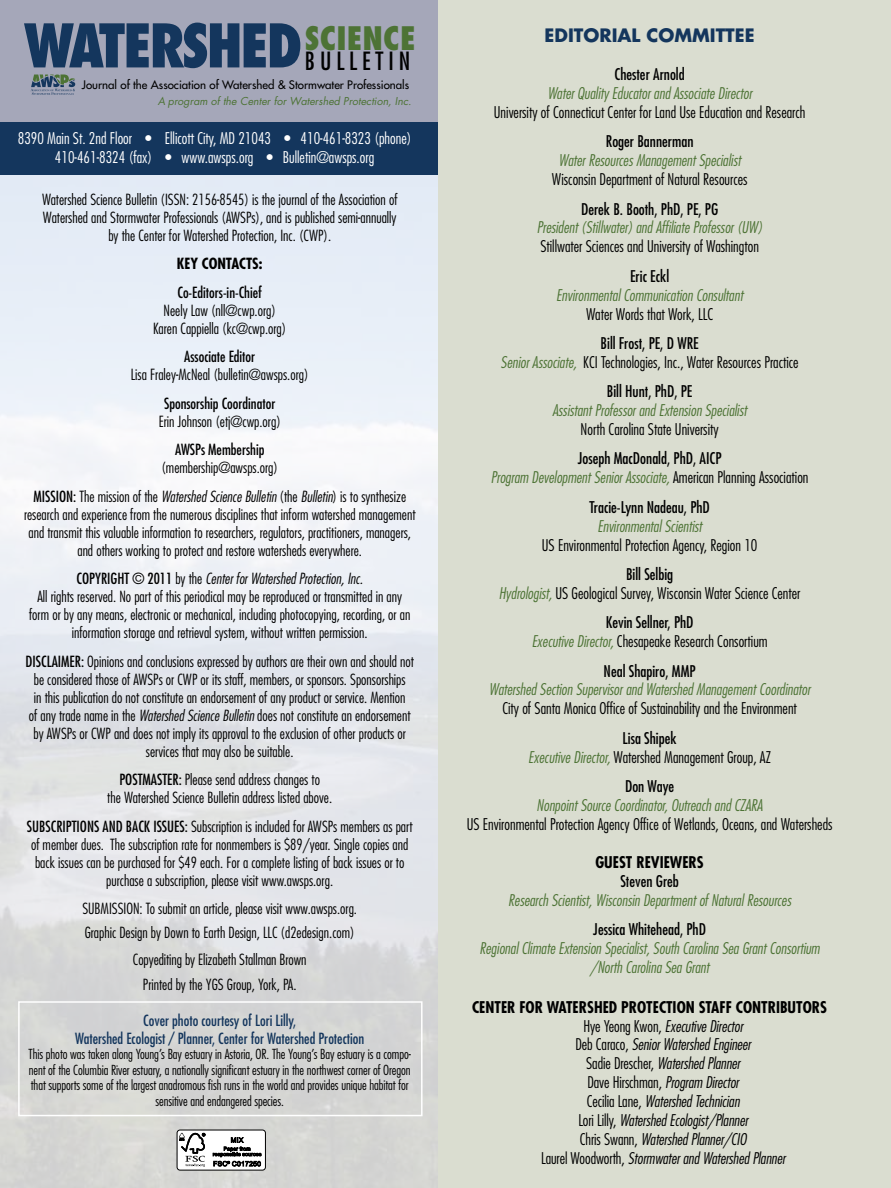
<style>
.page{position:relative;width:891px;height:1188px;background:#daddd0}
.page>*{position:absolute;margin:0;border:0;box-sizing:border-box;transform-origin:0 0}
.t1{font:800 condensed 58.5px "Futura";letter-spacing:-.05em;color:#14365d}
.t2{font:condensed 24.45px "Futura";color:#000}
.t3{font:700 18px "Futura";color:#14365d}
.t4{font:300 condensed 15.75px/18.9px "Futura";color:#000;text-align:center}
.t5{font:italic 300 condensed 15.75px/18.9px "Futura";color:#4d7335;text-align:center}
.t6{font:italic 300 condensed 15.75px "Futura";letter-spacing:-.005em;color:#000}
.t7{font:condensed 15.75px "Futura";color:#000}
.t8{font:300 condensed 15.75px/18.9px "Futura";color:#fff;text-align:center}
.t9{font:700 condensed 15.75px "Futura";color:#000}
.t10{font:300 condensed 15px/18px "Futura";color:#000;text-align:center}
.t11{font:condensed 15px/18px "Futura";color:#14365d;text-align:center}
.t12{font:condensed 15px "Futura";color:#000}
.t13{font:700 condensed 15px "Futura";color:#000}
.t14{font:300 condensed 13.5px/15.5px "Futura";letter-spacing:-.005em;color:#000;text-align:center}
.t15{font:11.55px "Futura";color:#000}
.t16{font:italic 10.65px "Futura";color:#4d7335}
.s1{font-weight:400}
.s2{font-style:italic}
.s3{font-style:italic;color:#4d7335}
.s4{font-weight:400;font-style:normal;color:#000}
.s5{font-style:normal;color:#000}
.s6{font-style:normal}
</style>
<div class="page">
<img style="left:0;top:175px;width:437px;height:1013px">
<div style="left:0;top:119px;width:438px;height:56px;background:#14365d"></div>
<div style="left:0;top:0;width:437px;height:122px;background:#a5a7b9"></div>
<svg style="left:31px;top:74px;width:44px;height:21px"></svg>
<div style="left:18px;top:1001px;width:405px;height:115px;border:2px solid #fff"></div>
<div style="left:177px;top:1130px;width:88px;height:40px;background:#fff;border-radius:3px"></div>
<div style="left:177px;top:1130px;width:89px;height:40px;border:1px solid #000;border-radius:3px"></div>
<svg style="left:179px;top:1133px;width:26px;height:34px"></svg>
<svg style="left:213px;top:1137px;width:48px;height:29px"></svg>
<h1 class="t1" style="left:24px;top:8px;width:393px">WATERSHED<sup>SCIENCE</sup></h1>
<h2 class="t2" style="left:305px;top:46px;width:107px">Bul l etin</h2>
<p class="t15" style="left:82px;top:78px;width:329px">Journal of the Association of Watershed &amp; Stormwater Professionals</p>
<p class="t16" style="left:158px;top:93px;width:255px">A program of the Center for Watershed Protection, Inc.</p>
<p class="t8" style="left:18px;top:129px;width:395px">8390 Main St. 2nd Floor • Ellicott City, MD 21043 • 410-461-8323 (phone)<br>410-461-8324 (fax) • www.awsps.org • Bulletin@awsps.org</p>
<p class="t10" style="left:42px;top:190px;width:357px">Watershed Science Bulletin (ISSN: 2156-8545) is the journal of the Association of<br>Watershed and Stormwater Professionals (AWSPs), and is published semi-annually by the Center for Watershed Protection, Inc. (CWP).</p>
<p class="t13" style="left:177px;top:254px;width:87px">KEY CONTACTS:</p>
<p class="t12" style="left:178px;top:283px;width:86px">Co-Editors-in-Chief</p>
<p class="t10" style="left:153px;top:301px;width:135px">Neely Law (nll@cwp.org)<br>Karen Cappiella (kc@cwp.org)</p>
<p class="t12" style="left:184px;top:347px;width:73px">Associate Editor</p>
<p class="t10" style="left:131px;top:366px;width:179px">Lisa Fraley-McNeal (bulletin@awsps.org)</p>
<p class="t12" style="left:164px;top:394px;width:113px">Sponsorship Coordinator</p>
<p class="t10" style="left:159px;top:412px;width:124px">Erin Johnson (etj@cwp.org)</p>
<p class="t12" style="left:175px;top:440px;width:91px">AWSPs Membership</p>
<p class="t10" style="left:33px;top:453px;width:374px;line-height:28.5px">(membership@awsps.org)<br><span class="s1">MISSION:</span> The mission of the <span class="s2">Watershed Science Bulletin</span> (the <span class="s2">Bulletin</span>) is to synthesize</p>
<p class="t10" style="left:24px;top:505px;width:393px">research and experience from the numerous disciplines that inform watershed management and transmit this valuable information to researchers, regulators, practitioners, managers, and others working to protect and restore watersheds everywhere.</p>
<p class="t10" style="left:29px;top:570px;width:383px"><span class="s1">COPYRIGHT © 2011</span> by the <span class="s2">Center for Watershed Protection, Inc.<br></span>All rights reserved. No part of this periodical may be reproduced or transmitted in any form or by any means, electronic or mechanical, including photocopying, recording, or an information storage and retrieval system, without written permission.</p>
<p class="t10" style="left:26px;top:652px;width:390px"><span class="s1">DISCLAIMER:</span> Opinions and conclusions expressed by authors are their own and should not be considered those of AWSPs or CWP or its staff, members, or sponsors. Sponsorships<br>in this publication do not constitute an endorsement of any product or service. Mention<br>of any trade name in the <span class="s2">Watershed Science Bulletin</span> does not constitute an endorsement by AWSPs or CWP and does not imply its approval to the exclusion of other products or services that may also be suitable.</p>
<p class="t10" style="left:107px;top:771px;width:226px"><span class="s1">POSTMASTER:</span> Please send address changes to<br>the Watershed Science Bulletin address listed above.</p>
<p class="t10" style="left:27px;top:817px;width:387px"><span class="s1">SUBSCRIPTI ONS AND BACK ISSUES:</span> Subscription is included for AWSPs members as part of member dues. The subscription rate for nonmembers is $89/year. Single copies and back issues can be purchased for $49 each. For a complete listing of back issues or to purchase a subscription, please visit www.awsps.org.</p>
<p class="t10" style="left:82px;top:897px;width:276px;line-height:24px;text-align:left">SUBMISSION: To submit an article, please visit www.awsps.org.<br>Graphic Design by Down to Earth Design, LLC (d2edesign.com)</p>
<p class="t10" style="left:133px;top:947px;width:175px;line-height:24.3px">Copyediting by Elizabeth Stallman Brown<br>Printed by the YGS Group, York, PA.</p>
<p class="t11" style="left:75px;top:1011px;width:291px">Cover photo courtesy of Lori Lilly,<br>Watershed Ecologist / Planner, Center for Watershed Protection</p>
<p class="t14" style="left:29px;top:1046px;width:384px">This photo was taken along Young’s Bay estuary in Astoria, OR. The Young’s Bay estuary is a compo&shy;nent of the Columbia River estuary, a nationally significant estuary in the northwest corner of Oregon that supports some of the largest anadromous fish runs in the world and provides unique habitat for sensitive and endangered species.</p>
<p class="t3" style="left:545px;top:23px;width:212px">EDITORIAL COMMITTEE</p>
<p class="t7" style="left:615px;top:64px;width:72px">Chester Arnold</p>
<p class="t5" style="left:547px;top:83px;width:206px">Water Quality Educator and Associate Director</p>
<p class="t4" style="left:494px;top:102px;width:313px">University of Connecticut Center for Land Use Education and Research</p>
<p class="t7" style="left:606px;top:132px;width:89px">Roger Bannerman</p>
<p class="t5" style="left:559px;top:151px;width:184px">Water Resources Management Specialist</p>
<p class="t4" style="left:552px;top:170px;width:197px">Wisconsin Department of Natural Resources</p>
<p class="t7" style="left:581px;top:199px;width:139px">Derek B. Booth, PhD, PE, PG</p>
<p class="t5" style="left:537px;top:218px;width:227px">President (Stillwater) and Affiliate Professor (UW)</p>
<p class="t4" style="left:540px;top:237px;width:220px">Stillwater Sciences and University of Washington</p>
<p class="t7" style="left:630px;top:266px;width:41px">Eric Eckl</p>
<p class="t5" style="left:556px;top:285px;width:188px">Environmental Communication Consultant</p>
<p class="t4" style="left:586px;top:304px;width:129px">Water Words that Work, LLC</p>
<p class="t4" style="left:501px;top:333px;width:299px"><span class="s1">Bill Frost, PE, D WRE<br></span><span class="s3">Senior Associate,</span> KCI Technologies, Inc., Water Resources Practice</p>
<p class="t7" style="left:607px;top:382px;width:86px">Bill Hunt, PhD, PE</p>
<p class="t5" style="left:553px;top:401px;width:196px">Assistant Professor and Extension Specialist</p>
<p class="t4" style="left:581px;top:420px;width:140px">North Carolina State University</p>
<p class="t5" style="left:491px;top:449px;width:319px"><span class="s4">Joseph MacDonald, PhD, AICP<br></span>Program Development Senior Associate, <span class="s5">American Planning Association</span></p>
<p class="t7" style="left:589px;top:497px;width:122px">Tracie-Lynn Nadeau, PhD</p>
<p class="t5" style="left:597px;top:516px;width:106px">Environmental Scientist</p>
<p class="t4" style="left:542px;top:535px;width:217px">US Environmental Protection Agency, Region 10</p>
<p class="t4" style="left:499px;top:564px;width:303px"><span class="s1">Bill Selbig<br></span><span class="s3">Hydrologist,</span> US Geological Survey, Wisconsin Water Science Center</p>
<p class="t4" style="left:532px;top:613px;width:238px"><span class="s1">Kevin Sellner, PhD<br></span><span class="s3">Executive Director,</span> Chesapeake Research Consortium</p>
<p class="t7" style="left:604px;top:661px;width:94px">Neal Shapiro, MMP</p>
<p class="t5" style="left:489px;top:680px;width:323px">Watershed Section Supervisor and Watershed Management Coordinator</p>
<p class="t4" style="left:502px;top:699px;width:296px">City of Santa Monica Office of Sustainability and the Environment</p>
<p class="t4" style="left:528px;top:728px;width:244px"><span class="s1">Lisa Shipek<br></span><span class="s3">Executive Director,</span> Watershed Management Group, AZ</p>
<p class="t7" style="left:625px;top:776px;width:51px">Don Waye</p>
<p class="t5" style="left:537px;top:795px;width:228px">Nonpoint Source Coordinator, Outreach and CZARA</p>
<p class="t4" style="left:467px;top:814px;width:367px">US Environmental Protection Agency Office of Wetlands, Oceans, and Watersheds</p>
<p class="t9" style="left:595px;top:852px;width:110px">GUEST REVIEWERS</p>
<p class="t7" style="left:620px;top:871px;width:60px">Steven Greb</p>
<p class="t5" style="left:508px;top:890px;width:284px">Research Scientist, Wisconsin Department of Natural Resources</p>
<p class="t7" style="left:593px;top:919px;width:114px">Jessica Whitehead, PhD</p>
<p class="t5" style="left:480px;top:938px;width:342px">Regional Climate Extension Specialist, South Carolina Sea Grant Consortium /North Carolina Sea Grant</p>
<p class="t9" style="left:472px;top:997px;width:356px">CENTER FOR WATERSHED PROTECTION STAFF CONTRIBUTORS</p>
<p class="t6" style="left:583px;top:1016px;width:161px"><span class="s6">Hye Yeong Kwon,</span> Executive Director</p>
<p class="t6" style="left:576px;top:1035px;width:177px"><span class="s6">Deb Caraco,</span> Senior Watershed Engineer</p>
<p class="t6" style="left:586px;top:1054px;width:155px"><span class="s6">Sadie Drescher,</span> Watershed Planner</p>
<p class="t6" style="left:588px;top:1073px;width:153px"><span class="s6">Dave Hirschman,</span> Program Director</p>
<p class="t6" style="left:587px;top:1091px;width:154px"><span class="s6">Cecilia Lane,</span> Watershed Technician</p>
<p class="t6" style="left:578px;top:1110px;width:171px"><span class="s6">Lori Lilly,</span> Watershed Ecologist/Planner</p>
<p class="t6" style="left:580px;top:1129px;width:168px"><span class="s6">Chris Swann,</span> Watershed Planner/CIO</p>
<p class="t6" style="left:541px;top:1148px;width:246px"><span class="s6">Laurel Woodworth,</span> Stormwater and Watershed Planner</p>
</div>
